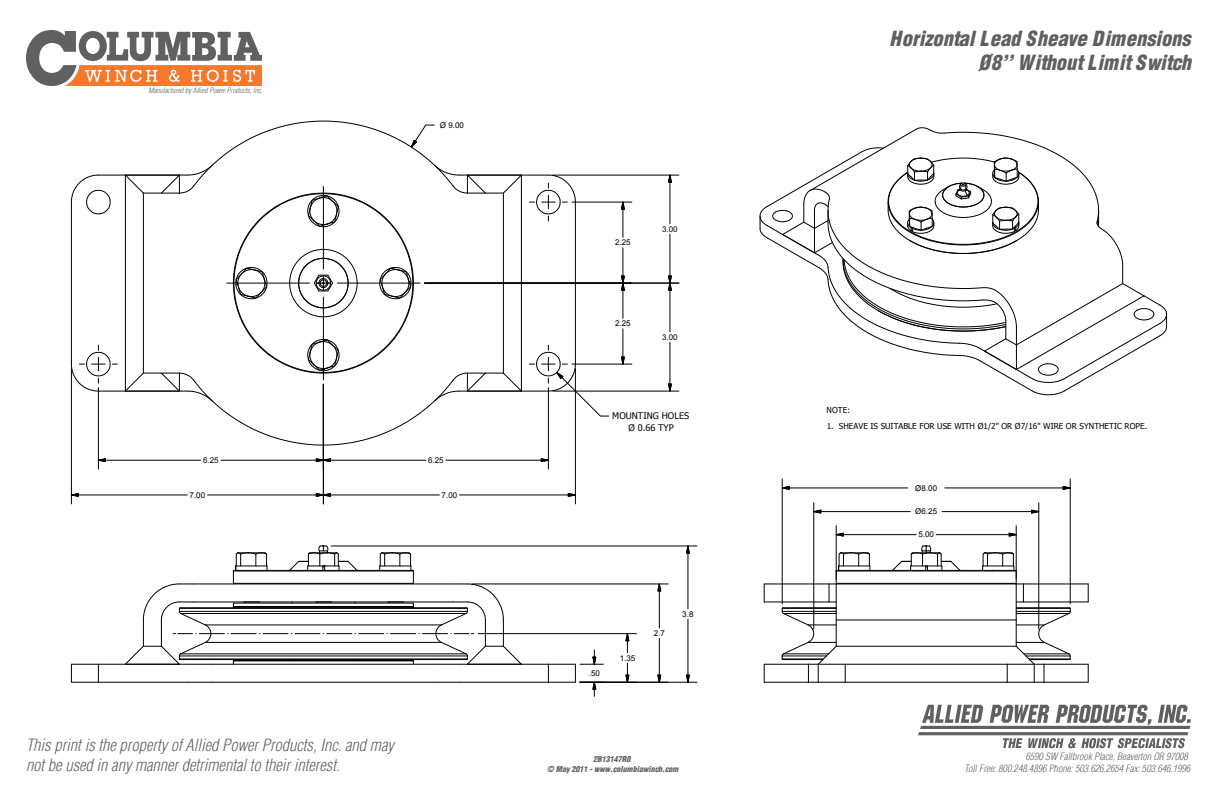
<style>
.page{position:relative;width:1224px;height:792px;background:#fff}
.page>*{position:absolute;margin:0;border:0;box-sizing:border-box;transform-origin:0 0}
.t1{font:italic 900 20.4px/24.5px "Switzerland Cond";color:#5f6161;text-align:right}
.t2{font:italic 300 16.5px/19.8px "Switzerland Cond";color:#5f6060}
.t3{font:italic 300 9.9px "Switzerland Cond";color:#5f6060}
.t4{font:9.1px "Tahoma";letter-spacing:.005em;color:#000}
.t5{font:8.2px "Tahoma";letter-spacing:.005em;color:#000}
.t6{font:8px "Arial";letter-spacing:.005em;color:#000}
.t7{font:italic 900 8px "Switzerland Cond";color:#5f6060}
.t8{font:italic 300 7.4px "Switzerland Cond";color:#5f6060}
</style>
<div class="page">
<svg style="left:26px;top:30px;width:236px;height:56px"></svg>
<svg style="left:918px;top:705px;width:273px;height:43px"></svg>
<svg style="left:435px;top:682px;width:24px;height:1px"></svg>
<svg style="left:187px;top:682px;width:25px;height:1px"></svg>
<hr style="left:212px;top:682px;width:223px;height:1px;background:#000">
<hr style="left:459px;top:682px;width:89px;height:1px;background:#000">
<hr style="left:459px;top:664px;width:89px;height:1px;background:#000">
<hr style="left:98px;top:664px;width:89px;height:1px;background:#000">
<hr style="left:98px;top:682px;width:89px;height:1px;background:#000">
<svg style="left:71px;top:664px;width:28px;height:19px"></svg>
<hr style="left:459px;top:391px;width:89px;height:1px;background:#000">
<hr style="left:98px;top:391px;width:89px;height:1px;background:#000">
<hr style="left:459px;top:175px;width:89px;height:1px;background:#000">
<hr style="left:98px;top:175px;width:89px;height:1px;background:#000">
<hr style="left:575px;top:202px;width:1px;height:162px;background:#000">
<hr style="left:71px;top:202px;width:1px;height:162px;background:#000">
<svg style="left:71px;top:174px;width:40px;height:41px"></svg>
<hr style="left:143px;top:193px;width:1px;height:180px;background:#000">
<hr style="left:143px;top:373px;width:36px;height:1px;background:#000">
<hr style="left:143px;top:193px;width:36px;height:1px;background:#000">
<hr style="left:125px;top:175px;width:1px;height:216px;background:#000">
<svg style="left:124px;top:174px;width:20px;height:20px"></svg>
<svg style="left:124px;top:372px;width:20px;height:20px"></svg>
<hr style="left:1044px;top:682px;width:44px;height:1px;background:#000">
<hr style="left:1044px;top:664px;width:44px;height:1px;background:#000">
<hr style="left:764px;top:664px;width:44px;height:1px;background:#000">
<hr style="left:764px;top:682px;width:44px;height:1px;background:#000">
<svg style="left:1088px;top:664px;width:1px;height:18px"></svg>
<svg style="left:764px;top:664px;width:1px;height:18px"></svg>
<hr style="left:845px;top:664px;width:162px;height:1px;background:#000">
<hr style="left:845px;top:682px;width:162px;height:1px;background:#000">
<hr style="left:1023px;top:602px;width:65px;height:1px;background:#000">
<hr style="left:1023px;top:584px;width:65px;height:1px;background:#000">
<hr style="left:764px;top:602px;width:65px;height:1px;background:#000">
<hr style="left:764px;top:584px;width:65px;height:1px;background:#000">
<svg style="left:1088px;top:584px;width:1px;height:18px"></svg>
<svg style="left:764px;top:584px;width:1px;height:18px"></svg>
<hr style="left:836px;top:620px;width:180px;height:1px;background:#000">
<hr style="left:836px;top:584px;width:180px;height:1px;background:#000">
<hr style="left:836px;top:583px;width:180px;height:1px;background:#000">
<hr style="left:836px;top:571px;width:157px;height:1px;background:#000">
<hr style="left:837px;top:570px;width:179px;height:1px;background:#000">
<svg style="left:892px;top:545px;width:69px;height:26px"></svg>
<svg style="left:982px;top:552px;width:89px;height:131px"></svg>
<hr style="left:836px;top:646px;width:180px;height:1px;background:#000">
<svg style="left:781px;top:552px;width:90px;height:131px"></svg>
<svg style="left:759px;top:127px;width:408px;height:268px"></svg>
<svg style="left:71px;top:345px;width:46px;height:47px"></svg>
<svg style="left:529px;top:174px;width:47px;height:47px"></svg>
<svg style="left:548px;top:650px;width:55px;height:46px"></svg>
<svg style="left:686px;top:675px;width:4px;height:7px"></svg>
<svg style="left:686px;top:545px;width:4px;height:8px"></svg>
<hr style="left:688px;top:619px;width:1px;height:56px;background:#000">
<hr style="left:688px;top:553px;width:1px;height:56px;background:#000">
<hr style="left:580px;top:682px;width:117px;height:1px;background:#000">
<hr style="left:331px;top:546px;width:366px;height:1px;background:#000">
<svg style="left:99px;top:459px;width:7px;height:3px"></svg>
<hr style="left:105px;top:460px;width:96px;height:1px;background:#000">
<hr style="left:221px;top:460px;width:95px;height:1px;background:#000">
<hr style="left:98px;top:388px;width:1px;height:81px;background:#000">
<svg style="left:72px;top:493px;width:7px;height:4px"></svg>
<hr style="left:78px;top:495px;width:109px;height:1px;background:#000">
<hr style="left:207px;top:495px;width:109px;height:1px;background:#000">
<hr style="left:71px;top:369px;width:1px;height:135px;background:#000">
<svg style="left:316px;top:493px;width:15px;height:4px"></svg>
<svg style="left:568px;top:493px;width:7px;height:4px"></svg>
<hr style="left:330px;top:495px;width:109px;height:1px;background:#000">
<hr style="left:460px;top:495px;width:108px;height:1px;background:#000">
<hr style="left:575px;top:369px;width:1px;height:135px;background:#000">
<hr style="left:323px;top:384px;width:1px;height:120px;background:#000">
<svg style="left:316px;top:459px;width:15px;height:3px"></svg>
<svg style="left:541px;top:459px;width:7px;height:3px"></svg>
<hr style="left:330px;top:460px;width:96px;height:1px;background:#000">
<hr style="left:446px;top:460px;width:95px;height:1px;background:#000">
<hr style="left:548px;top:388px;width:1px;height:81px;background:#000">
<hr style="left:323px;top:384px;width:1px;height:85px;background:#000">
<svg style="left:668px;top:384px;width:4px;height:7px"></svg>
<hr style="left:670px;top:290px;width:1px;height:42px;background:#000">
<hr style="left:670px;top:342px;width:1px;height:42px;background:#000">
<hr style="left:553px;top:391px;width:126px;height:1px;background:#000">
<svg style="left:621px;top:329px;width:4px;height:35px"></svg>
<hr style="left:572px;top:364px;width:60px;height:1px;background:#000">
<svg style="left:621px;top:248px;width:4px;height:70px"></svg>
<svg style="left:621px;top:201px;width:4px;height:36px"></svg>
<hr style="left:572px;top:202px;width:60px;height:1px;background:#000">
<svg style="left:668px;top:276px;width:4px;height:14px"></svg>
<svg style="left:668px;top:174px;width:4px;height:8px"></svg>
<hr style="left:670px;top:234px;width:1px;height:42px;background:#000">
<hr style="left:670px;top:182px;width:1px;height:42px;background:#000">
<hr style="left:553px;top:175px;width:126px;height:1px;background:#000">
<hr style="left:425px;top:283px;width:254px;height:1px;background:#000">
<svg style="left:160px;top:120px;width:362px;height:326px"></svg>
<svg style="left:835px;top:533px;width:8px;height:3px"></svg>
<svg style="left:1009px;top:533px;width:7px;height:3px"></svg>
<hr style="left:843px;top:534px;width:73px;height:1px;background:#000">
<hr style="left:936px;top:534px;width:73px;height:1px;background:#000">
<hr style="left:836px;top:526px;width:1px;height:53px;background:#000">
<hr style="left:1016px;top:526px;width:1px;height:53px;background:#000">
<svg style="left:529px;top:345px;width:80px;height:71px"></svg>
<svg style="left:124px;top:545px;width:398px;height:120px"></svg>
<svg style="left:626px;top:634px;width:3px;height:19px"></svg>
<svg style="left:626px;top:663px;width:3px;height:19px"></svg>
<hr style="left:478px;top:633px;width:158px;height:1px;background:#000">
<svg style="left:813px;top:510px;width:8px;height:3px"></svg>
<svg style="left:1031px;top:510px;width:8px;height:3px"></svg>
<hr style="left:821px;top:511px;width:89px;height:1px;background:#000">
<hr style="left:942px;top:511px;width:90px;height:1px;background:#000">
<hr style="left:1039px;top:503px;width:1px;height:126px;background:#000">
<hr style="left:814px;top:503px;width:1px;height:126px;background:#000">
<svg style="left:781px;top:486px;width:8px;height:4px"></svg>
<svg style="left:1063px;top:486px;width:7px;height:4px"></svg>
<hr style="left:789px;top:488px;width:119px;height:1px;background:#000">
<hr style="left:945px;top:488px;width:118px;height:1px;background:#000">
<hr style="left:1070px;top:479px;width:1px;height:125px;background:#000">
<hr style="left:782px;top:479px;width:1px;height:125px;background:#000">
<svg style="left:658px;top:675px;width:3px;height:7px"></svg>
<svg style="left:658px;top:583px;width:3px;height:8px"></svg>
<hr style="left:659px;top:638px;width:1px;height:37px;background:#000">
<hr style="left:659px;top:591px;width:1px;height:37px;background:#000">
<hr style="left:472px;top:584px;width:196px;height:1px;background:#000">
<p class="t8" style="left:148px;top:86px;width:116px">Manufactured by Allied Power Products, Inc.</p>
<p class="t6" style="left:440px;top:120px;width:26px">Ø 9.00</p>
<p class="t6" style="left:203px;top:455px;width:17px">6.25</p>
<p class="t6" style="left:190px;top:490px;width:17px">7.00</p>
<p class="t6" style="left:442px;top:490px;width:17px">7.00</p>
<p class="t6" style="left:428px;top:455px;width:17px">6.25</p>
<p class="t2" style="left:26px;top:735px;width:369px">This print is the property of Allied Power Products, Inc. and may not be used in any manner detrimental to their interest.</p>
<p class="t6" style="left:615px;top:237px;width:17px">2.25</p>
<p class="t6" style="left:615px;top:318px;width:17px">2.25</p>
<p class="t6" style="left:662px;top:224px;width:17px">3.00</p>
<p class="t6" style="left:662px;top:332px;width:17px">3.00</p>
<p class="t4" style="left:612px;top:410px;width:78px">MOUNTING HOLES</p>
<p class="t4" style="left:629px;top:422px;width:47px">Ø 0.66 TYP</p>
<p class="t6" style="left:589px;top:668px;width:13px">.50</p>
<p class="t6" style="left:620px;top:653px;width:17px">1.35</p>
<p class="t6" style="left:654px;top:628px;width:13px">2.7</p>
<p class="t6" style="left:682px;top:609px;width:13px">3.8</p>
<p class="t7" style="left:593px;top:754px;width:39px">2B13147R0</p>
<p class="t1" style="left:889px;top:26px;width:303px">Horizontal Lead Sheave Dimensions<br>Ø8’’ Without Limit Switch</p>
<p class="t5" style="left:827px;top:404px;width:25px">NOTE:</p>
<p class="t5" style="left:827px;top:420px;width:322px">1. SHEAVE IS SUITABLE FOR USE WITH Ø1/2" OR Ø7/16" WIRE OR SYNTHETIC ROPE.</p>
<p class="t6" style="left:915px;top:483px;width:23px">Ø8.00</p>
<p class="t6" style="left:915px;top:506px;width:23px">Ø6.25</p>
<p class="t6" style="left:918px;top:529px;width:17px">5.00</p>
<p class="t3" style="left:1025px;top:751px;width:164px">6590 SW Fallbrook Place, Beaverton OR 97008</p>
<p class="t7" style="left:547px;top:764px;width:133px">© May 2011 - www.columbiawinch.com</p>
<p class="t3" style="left:964px;top:763px;width:227px">Toll Free: 800.248.4896 Phone: 503.626.2654 Fax: 503.646.1996</p>
</div>
